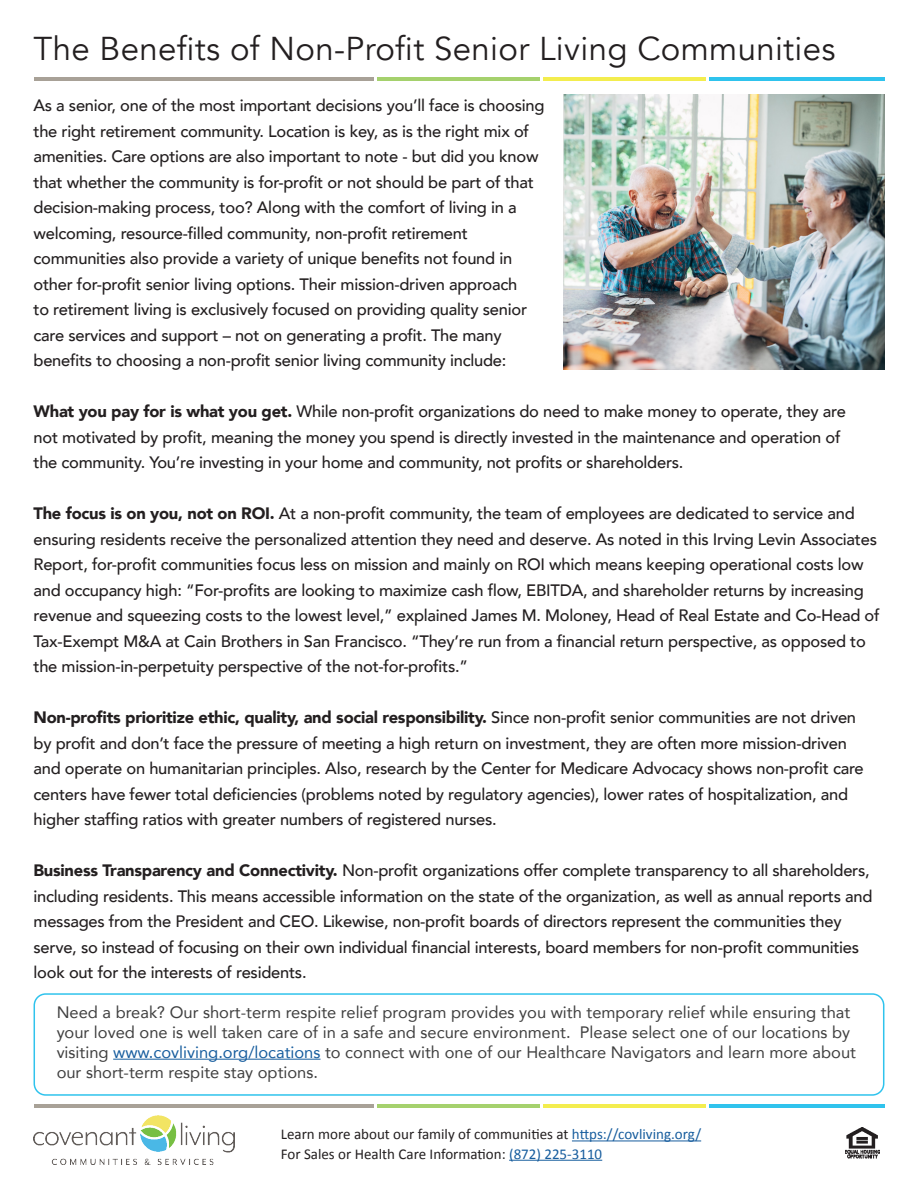
<style>
.page{position:relative;width:918px;height:1188px;background:#fff}
.page>*{position:absolute;margin:0;border:0;box-sizing:border-box;transform-origin:0 0}
.t1{font:33px "Avenir";letter-spacing:.01em;color:#231f20}
.t2{font:500 16.5px/25.5px "Avenir";letter-spacing:-.015em;color:#231f20}
.t3{font:16.5px "Avenir";color:#3f3f3f}
.t4{font:15px "Calibri";color:#231f20}
.s1{font-weight:900}
.s2{color:#175d9e}
</style>
<div class="page">
<hr style="left:709px;top:78px;width:175px;height:3px;background:#2fc3ed">
<hr style="left:543px;top:78px;width:162px;height:3px;background:#f3ed4e">
<hr style="left:377px;top:78px;width:162px;height:3px;background:#a5d16d">
<hr style="left:34px;top:78px;width:339px;height:3px;background:#a8a197">
<div style="left:34px;top:993px;width:850px;height:103px;border:2px solid #2fc3ed;border-radius:11px"></div>
<hr style="left:113px;top:1059px;width:208px;height:1px;background:#175d9e">
<hr style="left:709px;top:1104px;width:175px;height:4px;background:#2fc3ed">
<hr style="left:543px;top:1104px;width:162px;height:4px;background:#f3ed4e">
<hr style="left:377px;top:1104px;width:162px;height:4px;background:#a5d16d">
<hr style="left:34px;top:1104px;width:339px;height:4px;background:#a8a197">
<img style="left:846px;top:1128px;width:33px;height:31px">
<img style="left:34px;top:1115px;width:201px;height:49px">
<hr style="left:572px;top:1140px;width:129px;height:1px;background:#175d9e">
<hr style="left:509px;top:1160px;width:93px;height:1px;background:#175d9e">
<img style="left:564px;top:95px;width:320px;height:275px">
<p class="t1" style="left:34px;top:29px;width:804px">The Benefits of Non-Profit Senior Living Communities</p>
<p class="t2" style="left:34px;top:92px;width:512px">As a senior, one of the most important decisions you’ll face is choosing</p>
<p class="t2" style="left:34px;top:117px;width:497px">the right retirement community. Location is key, as is the right mix of</p>
<p class="t2" style="left:34px;top:143px;width:506px">amenities. Care options are also important to note - but did you know</p>
<p class="t2" style="left:34px;top:168px;width:502px">that whether the community is for-profit or not should be part of that</p>
<p class="t2" style="left:34px;top:194px;width:485px">decision-making process, too? Along with the comfort of living in a</p>
<p class="t2" style="left:34px;top:219px;width:436px">welcoming, resource-filled community, non-profit retirement</p>
<p class="t2" style="left:34px;top:245px;width:480px">communities also provide a variety of unique benefits not found in</p>
<p class="t2" style="left:34px;top:270px;width:485px">other for-profit senior living options. Their mission-driven approach</p>
<p class="t2" style="left:34px;top:296px;width:495px">to retirement living is exclusively focused on providing quality senior</p>
<p class="t2" style="left:34px;top:321px;width:470px">care services and support – not on generating a profit. The many</p>
<p class="t2" style="left:34px;top:347px;width:474px">benefits to choosing a non-profit senior living community include:</p>
<p class="t2" style="left:34px;top:398px;width:814px"><span class="s1">What you pay for is what you get.</span> While non-profit organizations do need to make money to operate, they are</p>
<p class="t2" style="left:34px;top:423px;width:809px">not motivated by profit, meaning the money you spend is directly invested in the maintenance and operation of</p>
<p class="t2" style="left:34px;top:449px;width:652px">the community. You’re investing in your home and community, not profits or shareholders.</p>
<p class="t2" style="left:34px;top:500px;width:848px"><span class="s1">The focus is on you, not on ROI.</span> At a non-profit community, the team of employees are dedicated to service and ensuring residents receive the personalized attention they need and deserve. As noted in this Irving Levin Associates Report, for-profit communities focus less on mission and mainly on ROI which means keeping operational costs low and occupancy high: “For-profits are looking to maximize cash flow, EBITDA, and shareholder returns by increasing revenue and squeezing costs to the lowest level,” explained James M. Moloney, Head of Real Estate and Co-Head of Tax-Exempt M&amp;A at Cain Brothers in San Francisco. “They’re run from a financial return perspective, as opposed to the mission-in-perpetuity perspective of the not-for-profits.”</p>
<p class="t2" style="left:34px;top:704px;width:832px"><span class="s1">Non-profits prioritize ethic, quality, and social responsibility.</span> Since non-profit senior communities are not driven by profit and don’t face the pressure of meeting a high return on investment, they are often more mission-driven and operate on humanitarian principles. Also, research by the Center for Medicare Advocacy shows non-profit care centers have fewer total deficiencies (problems noted by regulatory agencies), lower rates of hospitalization, and higher staffing ratios with greater numbers of registered nurses.</p>
<p class="t2" style="left:34px;top:857px;width:841px"><span class="s1">Business Transparency and Connectivity.</span> Non-profit organizations offer complete transparency to all shareholders, including residents. This means accessible information on the state of the organization, as well as annual reports and messages from the President and CEO. Likewise, non-profit boards of directors represent the communities they serve, so instead of focusing on their own individual financial interests, board members for non-profit communities look out for the interests of residents.</p>
<p class="t3" style="left:57px;top:999px;width:795px">Need a break? Our short-term respite relief program provides you with temporary relief while ensuring that</p>
<p class="t3" style="left:57px;top:1019px;width:795px">your loved one is well taken care of in a safe and secure environment. Please select one of our locations by</p>
<p class="t3" style="left:57px;top:1039px;width:801px">visiting <span class="s2">www.covliving.org/locations</span> to connect with one of our Healthcare Navigators and learn more about</p>
<p class="t3" style="left:57px;top:1059px;width:263px">our short-term respite stay options.</p>
<p class="t4" style="left:281px;top:1124px;width:422px">Learn more about our family of communities at <span class="s2">https://covliving.org/</span></p>
<p class="t4" style="left:281px;top:1143px;width:323px">For Sales or Health Care Information: <span class="s2">(872) 225-3110</span></p>
</div>
